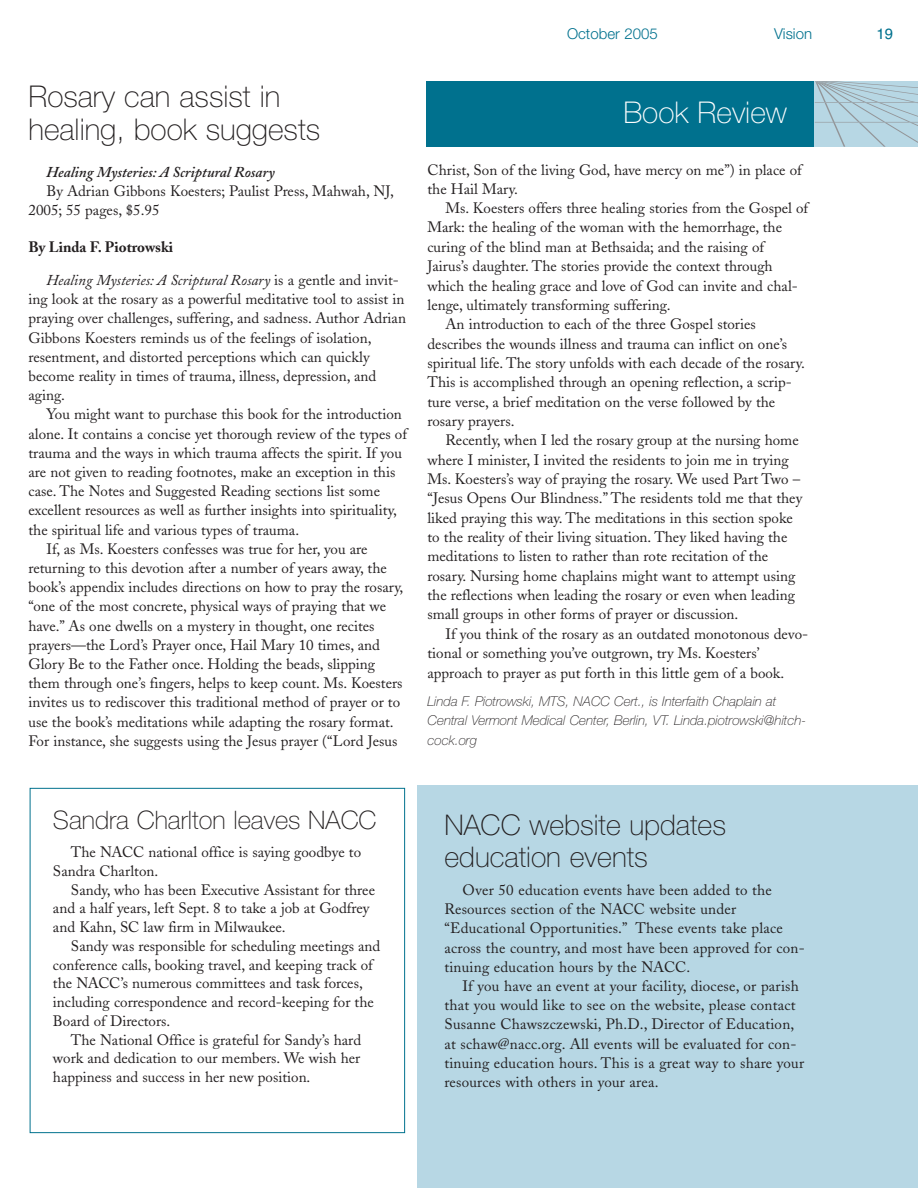
<style>
.page{position:relative;width:918px;height:1188px;background:#fff}
.page>*{position:absolute;margin:0;border:0;box-sizing:border-box;transform-origin:0 0}
.t1{font:100 30px/33px "Helvetica Neue";color:#231f20}
.t2{font:100 30px "Helvetica Neue";color:#fff}
.t3{font:100 28.5px/31.5px "Helvetica Neue";color:#231f20}
.t4{font:100 25.5px "Helvetica Neue";color:#231f20}
.t5{font:15px/19.2px "Adobe Caslon";color:#231f20}
.t6{font:italic 15px/32.8px "Adobe Caslon";color:#231f20}
.t7{font:italic 600 15px "Adobe Caslon";color:#231f20}
.t8{font:300 15px "Helvetica Neue";color:#00718e}
.t9{font:15px "Helvetica";color:#00718e}
.t10{font:italic 100 13.5px/19.4px "Helvetica Neue";color:#231f20}
.s1{font-weight:700;font-style:normal}
.s2{font-style:normal}
</style>
<div class="page">
<div style="left:426px;top:82px;width:492px;height:65px;background:#00718e"></div>
<svg style="left:815px;top:82px;width:103px;height:65px"></svg>
<div style="left:417px;top:785px;width:501px;height:403px;background:#b7d7e4"></div>
<div style="left:30px;top:788px;width:375px;height:345px;border:1px solid #00718e"></div>
<p class="t8" style="left:567px;top:29px;width:92px">October 2005</p>
<p class="t8" style="left:774px;top:29px;width:40px">Vision</p>
<p class="t9" style="left:877px;top:29px;width:18px">19</p>
<h1 class="t1" style="left:28px;top:82px;width:293px">Rosary can assist in healing, book suggests</h1>
<p class="t7" style="left:46px;top:166px;width:230px">Healing Mysteries: A Scriptural Rosary</p>
<p class="t5" style="left:28px;top:183px;width:367px;line-height:18.8px;text-indent:18px">By Adrian Gibbons Koesters; Paulist Press, Mahwah, NJ,<br>2005; 55 pages, $5.95</p>
<p class="t6" style="left:46px;top:233px;width:354px;text-indent:-18px"><span class="s1">By Linda F. Piotrowski<br></span>Healing Mysteries: A Scriptural Rosary <span class="s2">is a gentle and invit-</span></p>
<p class="t5" style="left:29px;top:291px;width:379px">ing look at the rosary as a powerful meditative tool to assist in praying over challenges, suffering, and sadness. Author Adrian Gibbons Koesters reminds us of the feelings of isolation, resentment, and distorted perceptions which can quickly become reality in times of trauma, illness, depression, and aging.</p>
<p class="t5" style="left:47px;top:407px;width:357px">You might want to purchase this book for the introduction</p>
<p class="t5" style="left:29px;top:426px;width:380px">alone. It contains a concise yet thorough review of the types of</p>
<p class="t5" style="left:29px;top:445px;width:375px">trauma and the ways in which trauma affects the spirit. If you</p>
<p class="t5" style="left:29px;top:464px;width:368px">are not given to reading footnotes, make an exception in this</p>
<p class="t5" style="left:29px;top:483px;width:353px">case. The Notes and Suggested Reading sections list some</p>
<p class="t5" style="left:29px;top:503px;width:370px">excellent resources as well as further insights into spirituality,</p>
<p class="t5" style="left:29px;top:522px;width:272px">the spiritual life and various types of trauma.</p>
<p class="t5" style="left:47px;top:541px;width:323px">If, as Ms. Koesters confesses was true for her, you are</p>
<p class="t5" style="left:29px;top:560px;width:360px">returning to this devotion after a number of years away, the</p>
<p class="t5" style="left:29px;top:579px;width:376px">book’s appendix includes directions on how to pray the rosary,</p>
<p class="t5" style="left:29px;top:599px;width:359px">“one of the most concrete, physical ways of praying that we</p>
<p class="t5" style="left:29px;top:618px;width:348px">have.” As one dwells on a mystery in thought, one recites</p>
<p class="t5" style="left:29px;top:637px;width:353px">prayers—the Lord’s Prayer once, Hail Mary 10 times, and</p>
<p class="t5" style="left:29px;top:656px;width:348px">Glory Be to the Father once. Holding the beads, slipping</p>
<p class="t5" style="left:29px;top:675px;width:376px">them through one’s fingers, helps to keep count. Ms. Koesters</p>
<p class="t5" style="left:29px;top:695px;width:373px">invites us to rediscover this traditional method of prayer or to</p>
<p class="t5" style="left:29px;top:714px;width:367px">use the book’s meditations while adapting the rosary format.</p>
<p class="t5" style="left:29px;top:733px;width:370px">For instance, she suggests using the Jesus prayer (“Lord Jesus</p>
<h1 class="t2" style="left:623px;top:102px;width:165px">Book Review</h1>
<p class="t5" style="left:428px;top:162px;width:376px">Christ, Son of the living God, have mercy on me”) in place of the Hail Mary.</p>
<p class="t5" style="left:446px;top:200px;width:364px">Ms. Koesters offers three healing stories from the Gospel of</p>
<p class="t5" style="left:428px;top:220px;width:356px">Mark: the healing of the woman with the hemorrhage, the</p>
<p class="t5" style="left:428px;top:239px;width:338px">curing of the blind man at Bethsaida; and the raising of</p>
<p class="t5" style="left:428px;top:258px;width:347px">Jairus’s daughter. The stories provide the context through</p>
<p class="t5" style="left:428px;top:278px;width:372px">which the healing grace and love of God can invite and chal-</p>
<p class="t5" style="left:428px;top:297px;width:245px">lenge, ultimately transforming suffering.</p>
<p class="t5" style="left:446px;top:316px;width:312px">An introduction to each of the three Gospel stories</p>
<p class="t5" style="left:428px;top:336px;width:361px">describes the wounds illness and trauma can inflict on one’s</p>
<p class="t5" style="left:428px;top:355px;width:379px">spiritual life. The story unfolds with each decade of the rosary.</p>
<p class="t5" style="left:428px;top:374px;width:366px">This is accomplished through an opening reflection, a scrip-</p>
<p class="t5" style="left:428px;top:394px;width:349px">ture verse, a brief meditation on the verse followed by the</p>
<p class="t5" style="left:428px;top:413px;width:89px">rosary prayers.</p>
<p class="t5" style="left:446px;top:432px;width:355px">Recently, when I led the rosary group at the nursing home</p>
<p class="t5" style="left:428px;top:452px;width:363px">where I minister, I invited the residents to join me in trying</p>
<p class="t5" style="left:428px;top:471px;width:374px">Ms. Koesters’s way of praying the rosary. We used Part Two –</p>
<p class="t5" style="left:428px;top:490px;width:376px">“Jesus Opens Our Blindness.” The residents told me that they</p>
<p class="t5" style="left:428px;top:510px;width:367px">liked praying this way. The meditations in this section spoke</p>
<p class="t5" style="left:428px;top:529px;width:361px">to the reality of their living situation. They liked having the</p>
<p class="t5" style="left:428px;top:549px;width:342px">meditations to listen to rather than rote recitation of the</p>
<p class="t5" style="left:428px;top:568px;width:369px">rosary. Nursing home chaplains might want to attempt using</p>
<p class="t5" style="left:428px;top:587px;width:369px">the reflections when leading the rosary or even when leading</p>
<p class="t5" style="left:428px;top:607px;width:312px">small groups in other forms of prayer or discussion.</p>
<p class="t5" style="left:446px;top:626px;width:364px">If you think of the rosary as an outdated monotonous devo-</p>
<p class="t5" style="left:428px;top:645px;width:334px">tional or something you’ve outgrown, try Ms. Koesters’</p>
<p class="t5" style="left:428px;top:665px;width:358px">approach to prayer as put forth in this little gem of a book.</p>
<p class="t10" style="left:428px;top:693px;width:380px">Linda F. Piotrowski, MTS, NACC Cert., is Interfaith Chaplain at<br>Central Vermont Medical Center, Berlin, VT. Linda.piotrowski@hitch&shy;cock.org</p>
<h3 class="t4" style="left:53px;top:811px;width:325px">Sandra Charlton leaves NACC</h3>
<p class="t5" style="left:53px;top:845px;width:310px;line-height:18.8px;text-indent:18px">The NACC national office is saying goodbye to<br>Sandra Charlton.</p>
<p class="t5" style="left:53px;top:882px;width:324px;line-height:18.8px;text-indent:18px">Sandy, who has been Executive Assistant for three and a half years, left Sept. 8 to take a job at Godfrey and Kahn, SC law firm in Milwaukee.</p>
<p class="t5" style="left:53px;top:938px;width:329px;line-height:18.8px;text-indent:18px">Sandy was responsible for scheduling meetings and conference calls, booking travel, and keeping track of the NACC’s numerous committees and task forces, including correspondence and record-keeping for the Board of Directors.</p>
<p class="t5" style="left:53px;top:1032px;width:310px;line-height:18.8px;text-align:justify;text-indent:18px">The National Office is grateful for Sandy’s hard work and dedication to our members. We wish her happiness and success in her new position.</p>
<h2 class="t3" style="left:444px;top:812px;width:283px">NACC website updates education events</h2>
<p class="t5" style="left:444px;top:882px;width:362px;text-indent:18px">Over 50 education events have been added to the Resources section of the NACC website under “Educational Opportunities.” These events take place across the country, and most have been approved for con&shy;tinuing education hours by the NACC.</p>
<p class="t5" style="left:444px;top:978px;width:361px;text-indent:18px">If you have an event at your facility, diocese, or parish that you would like to see on the website, please contact Susanne Chawszczewski, Ph.D., Director of Education, at schaw@nacc.org. All events will be evaluated for con&shy;tinuing education hours. This is a great way to share your resources with others in your area.</p>
</div>
